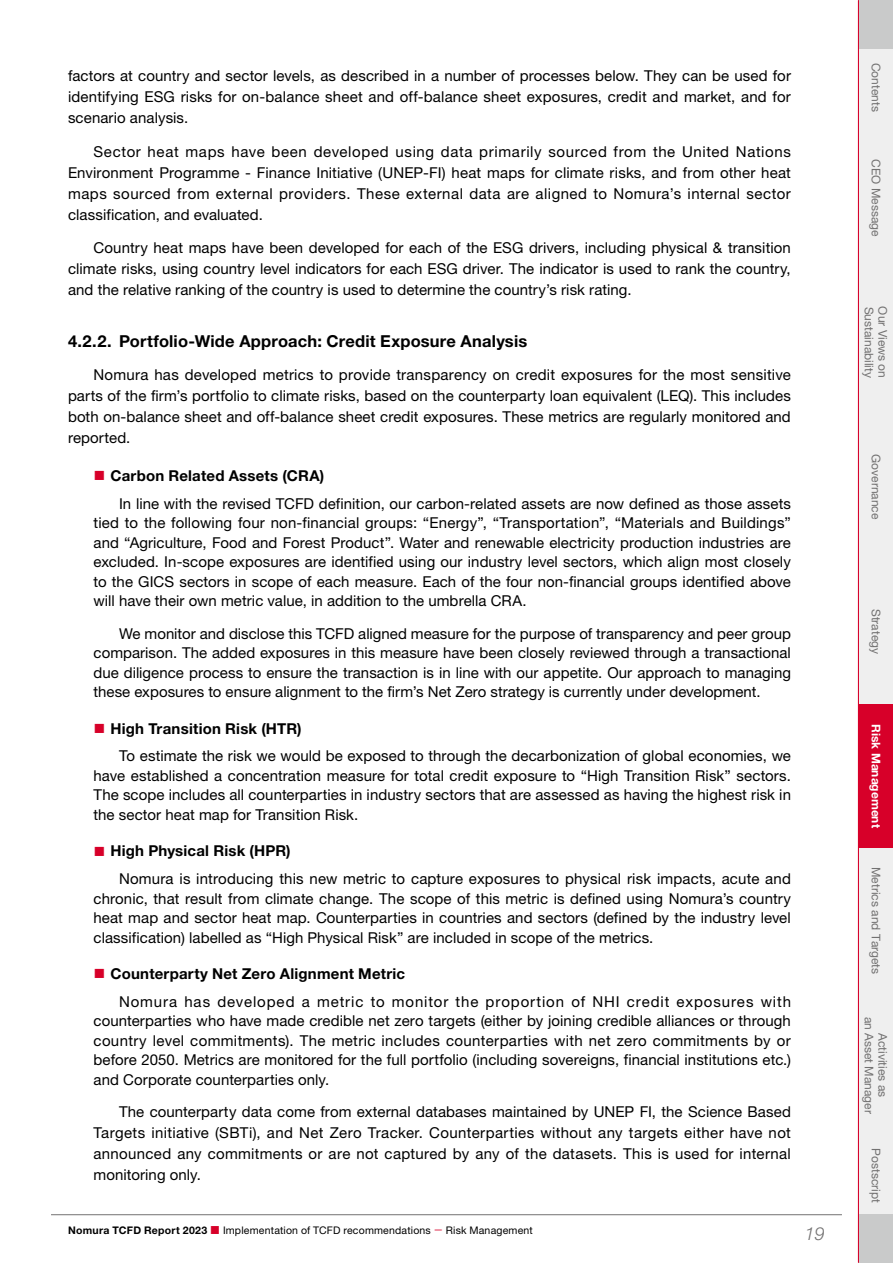
<style>
.page{position:relative;width:893px;height:1263px;background:#fff}
.page>*{position:absolute;margin:0;border:0;box-sizing:border-box;transform-origin:0 0}
.t1{font:italic 300 18px "Helvetica Neue LT Pro";color:#727171}
.t2{font:700 16.5px "Helvetica Neue LT Pro";letter-spacing:.01em;color:#000}
.t3{font:15px/19.5px "Helvetica Neue LT Pro";letter-spacing:.005em;color:#000;text-align:justify}
.t4{font:15px/27.8px "Helvetica Neue LT Pro";letter-spacing:.06em;color:#000}
.t5{font:12px/13.5px "Helvetica Neue LT Pro";color:#727171;text-align:center}
.t6{font:700 12px "Helvetica Neue LT Pro";color:#fff}
.t7{font:10.5px "Helvetica Neue LT Pro";letter-spacing:.015em;color:#000}
.s1{font-family:"Hiragino Sans W3";font-size:12px;color:#d70029}
.s2{font-weight:700}
.s3{font-family:"Hiragino Sans W3";color:#d70029}
</style>
<div class="page">
<div style="left:859px;top:0;width:34px;height:1263px;background:#c9caca"></div>
<hr style="left:51px;top:1214px;width:791px;height:1px;background:#727171">
<div style="left:859px;top:270px;width:34px;height:144px;background:#efefef"></div>
<div style="left:859px;top:126px;width:34px;height:144px;background:#efefef"></div>
<div style="left:859px;top:414px;width:34px;height:145px;background:#efefef"></div>
<div style="left:859px;top:49px;width:34px;height:77px;background:#efefef"></div>
<div style="left:859px;top:704px;width:34px;height:144px;background:#d70029"></div>
<div style="left:859px;top:559px;width:34px;height:145px;background:#efefef"></div>
<div style="left:859px;top:848px;width:34px;height:145px;background:#efefef"></div>
<div style="left:859px;top:993px;width:34px;height:144px;background:#efefef"></div>
<div style="left:859px;top:1137px;width:34px;height:77px;background:#efefef"></div>
<hr style="left:858px;top:0;width:1px;height:1262px;background:#d70029">
<p class="t3" style="left:68px;top:65px;width:724px;line-height:21px">factors at country and sector levels, as described in a number of processes below. They can be used for identifying ESG risks for on-balance sheet and off-balance sheet exposures, credit and market, and for scenario analysis.</p>
<p class="t3" style="left:68px;top:140px;width:724px;line-height:21px;text-indent:26px">Sector heat maps have been developed using data primarily sourced from the United Nations Environment Programme - Finance Initiative (UNEP-FI) heat maps for climate risks, and from other heat maps sourced from external providers. These external data are aligned to Nomura’s internal sector classification, and evaluated.</p>
<p class="t3" style="left:68px;top:237px;width:724px;line-height:21px;text-indent:26px">Country heat maps have been developed for each of the ESG drivers, including physical &amp; transition climate risks, using country level indicators for each ESG driver. The indicator is used to rank the country, and the relative ranking of the country is used to determine the country’s risk rating.</p>
<p class="t2" style="left:68px;top:331px;width:461px">4.2.2. Portfolio-Wide Approach: Credit Exposure Analysis</p>
<p class="t3" style="left:68px;top:364px;width:724px;line-height:21px;text-indent:26px">Nomura has developed metrics to provide transparency on credit exposures for the most sensitive parts of the firm’s portfolio to climate risks, based on the counterparty loan equivalent (LEQ). This includes both on-balance sheet and off-balance sheet credit exposures. These metrics are regularly monitored and reported.</p>
<p class="t3" style="left:119px;top:461px;width:673px;line-height:27.8px;text-indent:-26px"><span class="s1">■</span> <span class="s2">Carbon Related Assets (CRA)<br></span>In line with the revised TCFD definition, our carbon-related assets are now defined as those assets</p>
<p class="t3" style="left:94px;top:513px;width:699px">tied to the following four non-financial groups: “Energy”, “Transportation”, “Materials and Buildings” and “Agriculture, Food and Forest Product”. Water and renewable electricity production industries are excluded. In-scope exposures are identified using our industry level sectors, which align most closely to the GICS sectors in scope of each measure. Each of the four non-financial groups identified above will have their own metric value, in addition to the umbrella CRA.</p>
<p class="t3" style="left:94px;top:623px;width:699px;text-indent:26px">We monitor and disclose this TCFD aligned measure for the purpose of transparency and peer group comparison. The added exposures in this measure have been closely reviewed through a transactional due diligence process to ensure the transaction is in line with our appetite. Our approach to managing these exposures to ensure alignment to the firm’s Net Zero strategy is currently under development.</p>
<p class="t3" style="left:119px;top:714px;width:673px;line-height:27.8px;text-indent:-26px"><span class="s1">■</span> <span class="s2">High Transition Risk (HTR)<br></span>To estimate the risk we would be exposed to through the decarbonization of global economies, we</p>
<p class="t3" style="left:94px;top:765px;width:699px">have established a concentration measure for total credit exposure to “High Transition Risk” sectors.<br>The scope includes all counterparties in industry sectors that are assessed as having the highest risk in the sector heat map for Transition Risk.</p>
<p class="t3" style="left:119px;top:837px;width:673px;line-height:27.8px;text-indent:-26px"><span class="s1">■</span> <span class="s2">High Physical Risk (HPR)<br></span>Nomura is introducing this new metric to capture exposures to physical risk impacts, acute and</p>
<p class="t3" style="left:94px;top:888px;width:699px">chronic, that result from climate change. The scope of this metric is defined using Nomura’s country heat map and sector heat map. Counterparties in countries and sectors (defined by the industry level classification) labelled as “High Physical Risk” are included in scope of the metrics.</p>
<p class="t4" style="left:119px;top:959px;width:673px;text-indent:-26px"><span class="s1">■</span> <span class="s2">Counterparty Net Zero Alignment Metric<br></span>Nomura has developed a metric to monitor the proportion of NHI credit exposures with</p>
<p class="t3" style="left:94px;top:1011px;width:699px">counterparties who have made credible net zero targets (either by joining credible alliances or through country level commitments). The metric includes counterparties with net zero commitments by or before 2050. Metrics are monitored for the full portfolio (including sovereigns, financial institutions etc.) and Corporate counterparties only.</p>
<p class="t3" style="left:94px;top:1101px;width:699px;line-height:21px;text-indent:26px">The counterparty data come from external databases maintained by UNEP FI, the Science Based Targets initiative (SBTi), and Net Zero Tracker. Counterparties without any targets either have not announced any commitments or are not captured by any of the datasets. This is used for internal monitoring only.</p>
<p class="t7" style="left:68px;top:1223px;width:466px"><span class="s2">Nomura TCFD Report 2023</span> <span class="s3">■</span> Implementation of TCFD recommendations <span class="s3">－</span> Risk Management</p>
<p class="t1" style="left:805px;top:1223px;width:22px">19</p>
<p class="t5" style="left:883px;top:63px;width:50px;rotate:90deg">Contents</p>
<p class="t5" style="left:883px;top:159px;width:79px;rotate:90deg">CEO Message</p>
<p class="t5" style="left:876px;top:307px;width:73px;rotate:90deg">Sustainability</p>
<p class="t5" style="left:890px;top:306px;width:73px;rotate:90deg">Our Views on</p>
<p class="t5" style="left:883px;top:454px;width:67px;rotate:90deg">Governance</p>
<p class="t5" style="left:883px;top:609px;width:47px;rotate:90deg">Strategy</p>
<p class="t6" style="left:883px;top:724px;width:105px;rotate:90deg">Risk Management</p>
<p class="t5" style="left:883px;top:867px;width:109px;rotate:90deg">Metrics and Targets</p>
<p class="t5" style="left:890px;top:1016px;width:99px;rotate:90deg">Activities as<br>an Asset Manager</p>
<p class="t5" style="left:883px;top:1148px;width:56px;rotate:90deg">Postscript</p>
</div>
